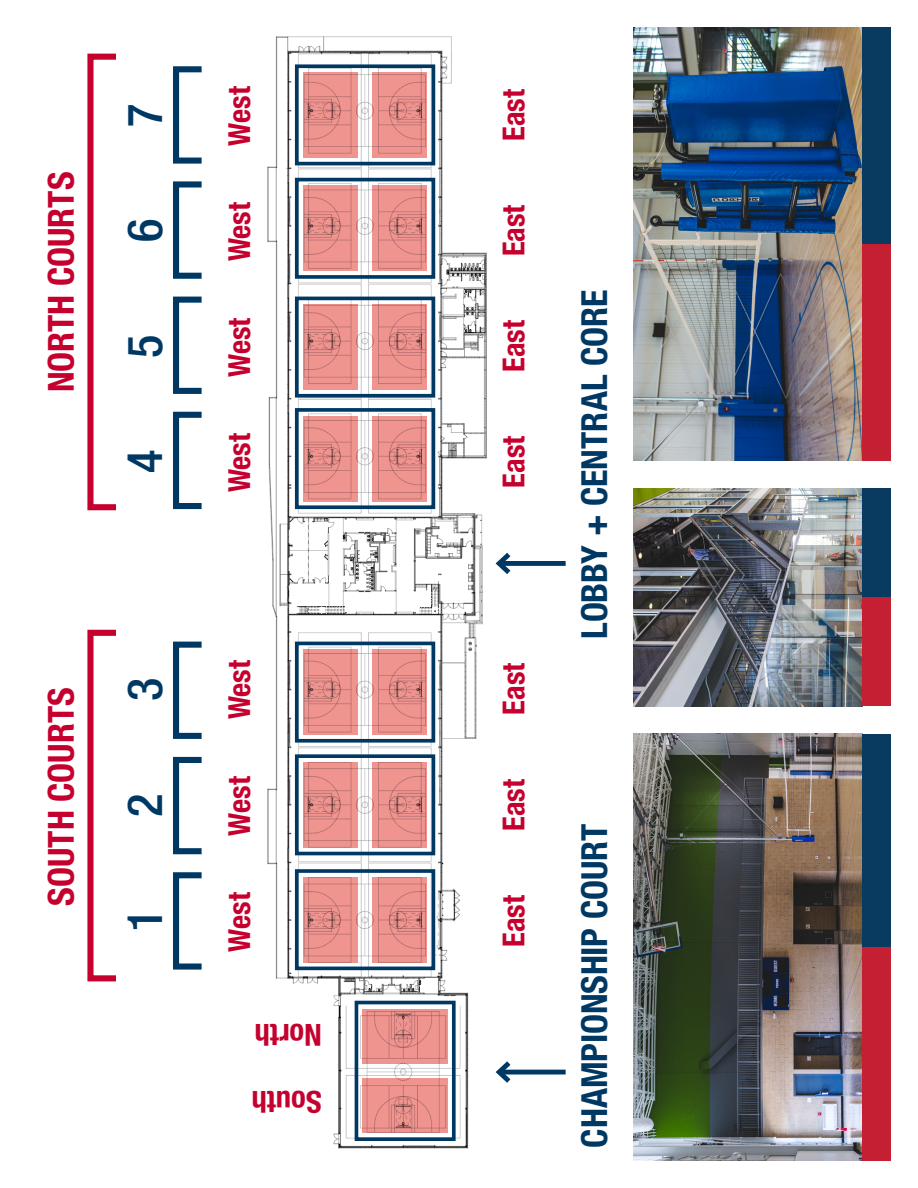
<style>
.page{position:relative;width:918px;height:1188px;background:#fff}
.page>*{position:absolute;margin:0;border:0;box-sizing:border-box;transform-origin:0 0}
.map_label_LG_BLUE{font:500 condensed 48.6px "Helvetica Neue LT Std";color:#003864}
.map_label_LG_BLUE-2{font:700 condensed 36px "Helvetica Neue LT Std";letter-spacing:-.005em;color:#003864}
.map_label_LG_RED{font:700 condensed 36px "Helvetica Neue LT Std";color:#c5002e}
.map_label_SM_RED{font:700 condensed 30.45px "Helvetica Neue LT Std";color:#c5002e}
</style>
<div class="page">
<img style="left:267px;top:36px;width:220px;height:1113px">
<div style="left:87px;top:630px;width:32px;height:351px;border:6px solid #c5002e"></div>
<div style="left:173px;top:757px;width:32px;height:97px;border:6px solid #003864"></div>
<div style="left:173px;top:297px;width:32px;height:97px;border:6px solid #003864"></div>
<div style="left:173px;top:872px;width:32px;height:98px;border:6px solid #003864"></div>
<div style="left:173px;top:412px;width:32px;height:97px;border:6px solid #003864"></div>
<div style="left:173px;top:642px;width:32px;height:97px;border:6px solid #003864"></div>
<div style="left:173px;top:181px;width:32px;height:98px;border:6px solid #003864"></div>
<div style="left:173px;top:66px;width:32px;height:98px;border:6px solid #003864"></div>
<div style="left:87px;top:54px;width:32px;height:456px;border:6px solid #c5002e"></div>
<div style="left:499px;top:1070px;width:67px;height:5px;background:#003864"></div>
<svg style="left:495px;top:1061px;width:21px;height:22px"></svg>
<div style="left:499px;top:561px;width:67px;height:5px;background:#003864"></div>
<svg style="left:495px;top:552px;width:21px;height:22px"></svg>
<div style="left:295px;top:869px;width:140px;height:101px;border:4px solid #003864"></div>
<div style="left:355px;top:1001px;width:101px;height:140px;border:4px solid #003864"></div>
<div style="left:295px;top:754px;width:140px;height:101px;border:4px solid #003864"></div>
<div style="left:295px;top:642px;width:140px;height:101px;border:4px solid #003864"></div>
<div style="left:295px;top:408px;width:140px;height:101px;border:4px solid #003864"></div>
<div style="left:295px;top:297px;width:140px;height:101px;border:4px solid #003864"></div>
<div style="left:295px;top:178px;width:140px;height:101px;border:4px solid #003864"></div>
<div style="left:295px;top:64px;width:140px;height:101px;border:4px solid #003864"></div>
<svg style="left:303px;top:877px;width:55px;height:85px;background:#e58d89"></svg>
<svg style="left:363px;top:1078px;width:85px;height:55px;background:#e58d8a"></svg>
<svg style="left:303px;top:762px;width:55px;height:85px;background:#e58d89"></svg>
<svg style="left:303px;top:650px;width:55px;height:85px;background:#e58d8a"></svg>
<svg style="left:303px;top:416px;width:55px;height:85px;background:#e58d8a"></svg>
<svg style="left:303px;top:304px;width:55px;height:86px;background:#e58d8a"></svg>
<svg style="left:303px;top:186px;width:55px;height:85px;background:#e58d8a"></svg>
<svg style="left:303px;top:72px;width:55px;height:86px;background:#e68d8a"></svg>
<svg style="left:372px;top:877px;width:54px;height:85px;background:#e58d89"></svg>
<svg style="left:363px;top:1010px;width:85px;height:54px;background:#e58d89"></svg>
<svg style="left:372px;top:762px;width:54px;height:85px;background:#e58d89"></svg>
<svg style="left:372px;top:650px;width:54px;height:85px;background:#e58d89"></svg>
<svg style="left:372px;top:416px;width:54px;height:85px;background:#e58d89"></svg>
<svg style="left:372px;top:304px;width:54px;height:86px;background:#e58d89"></svg>
<svg style="left:372px;top:186px;width:54px;height:85px;background:#e58d89"></svg>
<svg style="left:372px;top:72px;width:54px;height:86px;background:#e58d89"></svg>
<img style="left:633px;top:488px;width:230px;height:218px">
<img style="left:633px;top:734px;width:230px;height:427px">
<img style="left:633px;top:27px;width:230px;height:434px">
<div style="left:863px;top:735px;width:28px;height:426px;background:#093a5f"></div>
<div style="left:863px;top:948px;width:28px;height:213px;background:#c41f32"></div>
<div style="left:863px;top:488px;width:28px;height:218px;background:#093a5f"></div>
<div style="left:863px;top:597px;width:28px;height:109px;background:#c41f32"></div>
<div style="left:863px;top:27px;width:28px;height:434px;background:#093a5f"></div>
<div style="left:863px;top:244px;width:28px;height:217px;background:#c41f32"></div>
<p class="map_label_LG_RED" style="left:39px;top:392px;width:222px;rotate:-90deg">NORTH COURTS</p>
<p class="map_label_LG_BLUE" style="left:116px;top:127px;width:25px;rotate:-90deg">7</p>
<p class="map_label_LG_BLUE" style="left:116px;top:242px;width:25px;rotate:-90deg">6</p>
<p class="map_label_LG_BLUE" style="left:116px;top:358px;width:25px;rotate:-90deg">5</p>
<p class="map_label_LG_BLUE" style="left:116px;top:473px;width:25px;rotate:-90deg">4</p>
<p class="map_label_SM_RED" style="left:221px;top:146px;width:61px;rotate:-90deg">West</p>
<p class="map_label_SM_RED" style="left:221px;top:261px;width:61px;rotate:-90deg">West</p>
<p class="map_label_SM_RED" style="left:221px;top:377px;width:61px;rotate:-90deg">West</p>
<p class="map_label_SM_RED" style="left:221px;top:492px;width:61px;rotate:-90deg">West</p>
<p class="map_label_LG_RED" style="left:39px;top:906px;width:220px;rotate:-90deg">SOUTH COURTS</p>
<p class="map_label_LG_BLUE" style="left:116px;top:701px;width:25px;rotate:-90deg">3</p>
<p class="map_label_LG_BLUE" style="left:116px;top:817px;width:25px;rotate:-90deg">2</p>
<p class="map_label_LG_BLUE" style="left:116px;top:932px;width:25px;rotate:-90deg">1</p>
<p class="map_label_SM_RED" style="left:221px;top:719px;width:61px;rotate:-90deg">West</p>
<p class="map_label_SM_RED" style="left:221px;top:836px;width:61px;rotate:-90deg">West</p>
<p class="map_label_SM_RED" style="left:221px;top:952px;width:61px;rotate:-90deg">West</p>
<p class="map_label_SM_RED" style="left:322px;top:1053px;width:68px;rotate:-180deg">North</p>
<p class="map_label_SM_RED" style="left:322px;top:1120px;width:71px;rotate:-180deg">South</p>
<p class="map_label_SM_RED" style="left:495px;top:141px;width:53px;rotate:-90deg">East</p>
<p class="map_label_SM_RED" style="left:495px;top:256px;width:53px;rotate:-90deg">East</p>
<p class="map_label_SM_RED" style="left:495px;top:372px;width:53px;rotate:-90deg">East</p>
<p class="map_label_SM_RED" style="left:495px;top:488px;width:53px;rotate:-90deg">East</p>
<p class="map_label_SM_RED" style="left:495px;top:715px;width:53px;rotate:-90deg">East</p>
<p class="map_label_SM_RED" style="left:495px;top:831px;width:53px;rotate:-90deg">East</p>
<p class="map_label_SM_RED" style="left:495px;top:947px;width:53px;rotate:-90deg">East</p>
<p class="map_label_LG_BLUE-2" style="left:573px;top:639px;width:351px;rotate:-90deg">LOBBY + CENTRAL CORE</p>
<p class="map_label_LG_BLUE-2" style="left:573px;top:1148px;width:326px;rotate:-90deg">CHAMPIONSHIP COURT</p>
</div>
